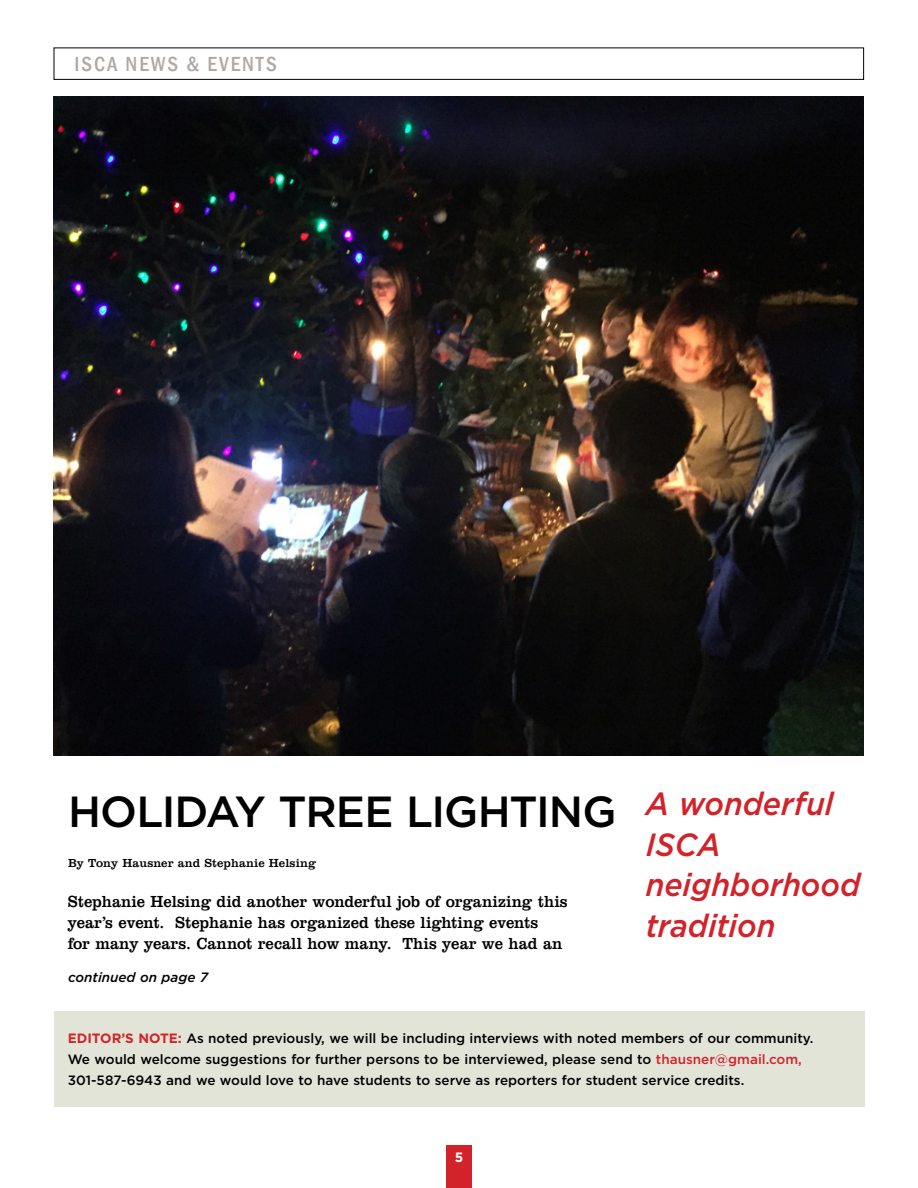
<style>
.page{position:relative;width:918px;height:1188px;background:#fff}
.page>*{position:absolute;margin:0;border:0;box-sizing:border-box;transform-origin:0 0}
.t1{font:500 43.5px "Gotham";letter-spacing:-.015em;color:#000}
.t2{font:italic 500 32.1px/40.8px "Gotham";letter-spacing:-.005em;color:#d2232a;scale:.95 1}
.t3{font:500 condensed 21px "Franklin Gothic";letter-spacing:.09em;color:#afa9a6}
.t4{font:16.5px/21px "Clarendon BT";color:#000;scale:.95 1}
.t5{font:500 13.5px/21px "Gotham";color:#000}
.t6{font:italic 500 13.5px "Gotham";color:#000}
.t7{font:700 13.5px "Gotham";color:#fff}
.t8{font:12px "Clarendon BT";letter-spacing:.01em;color:#000}
.s1{font-weight:700;color:#d2232a}
.s2{color:#d2232a}
</style>
<div class="page">
<div style="left:54px;top:48px;width:810px;height:32px;border:1px solid #000"></div>
<div style="left:54px;top:1011px;width:811px;height:95px;background:#e3e4d8"></div>
<img style="left:54px;top:97px;width:810px;height:658px">
<div style="left:447px;top:1145px;width:25px;height:43px;background:#d2232a"></div>
<h3 class="t3" style="left:75px;top:50px;width:204px">ISCA NEWS &amp; EVENTS</h3>
<h1 class="t1" style="left:68px;top:787px;width:550px">Holiday Tree Lighting</h1>
<p class="t8" style="left:68px;top:855px;width:250px">By Tony Hausner and Stephanie Helsing</p>
<p class="t4" style="left:68px;top:891px;width:528px">Stephanie Helsing did another wonderful job of organizing this year’s event. Stephanie has organized these lighting events<br>for many years. Cannot recall how many. This year we had an</p>
<p class="t6" style="left:68px;top:969px;width:142px">continued on page 7</p>
<h2 class="t2" style="left:646px;top:783px;width:227px">A wonderful<br>ISCA neighborhood tradition</h2>
<p class="t5" style="left:68px;top:1028px;width:747px"><span class="s1">EDITOR’S NOTE:</span> As noted previously, we will be including interviews with noted members of our community.<br>We would welcome suggestions for further persons to be interviewed, please send to <span class="s2">thausner@gmail.com,<br></span>301-587-6943 and we would love to have students to serve as reporters for student service credits.</p>
<p class="t7" style="left:455px;top:1150px;width:10px">5</p>
</div>
